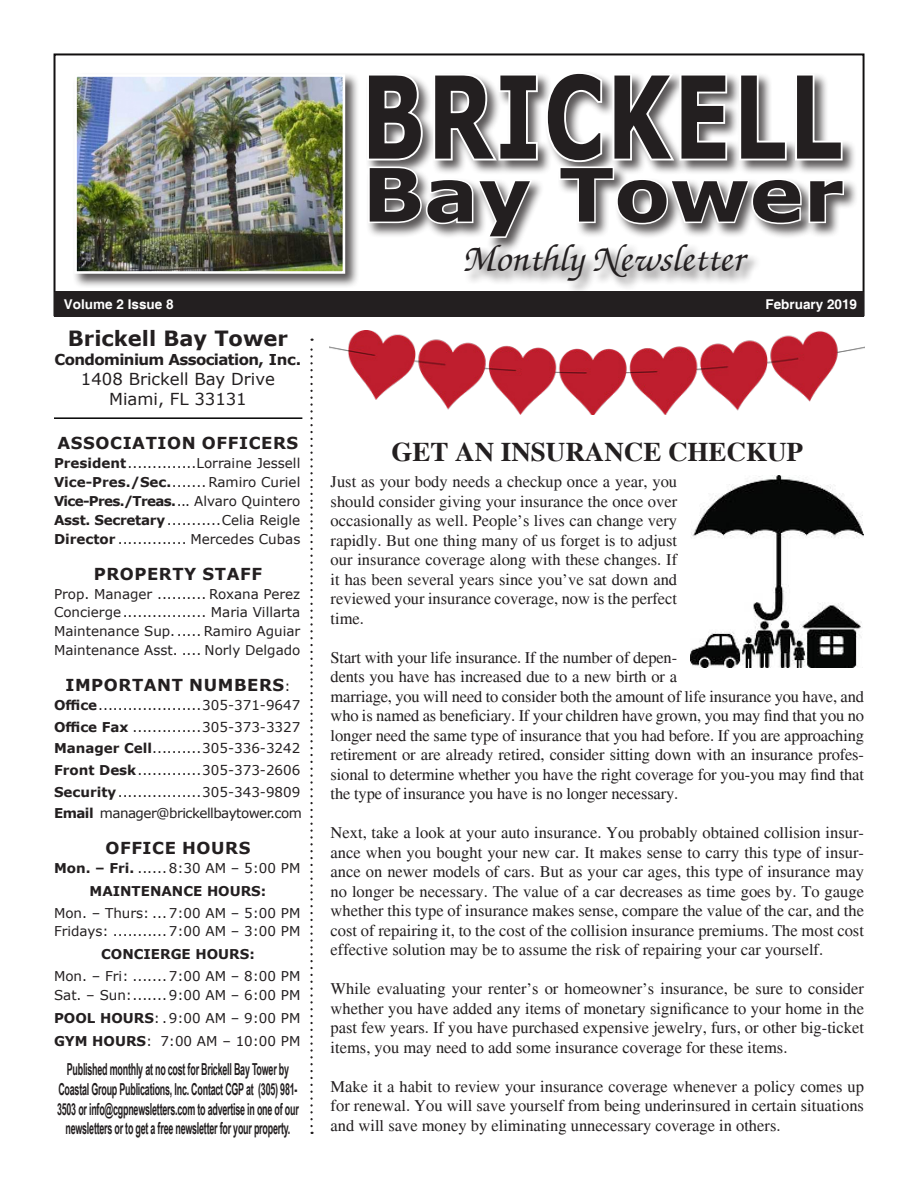
<style>
.page{position:relative;width:918px;height:1188px;background:#fff}
.page>*{position:absolute;margin:0;border:0;box-sizing:border-box;transform-origin:0 0}
.t1{font:700 114.3px "Verdana";letter-spacing:.035em;color:#231f20;scale:.73 1}
.t2{font:700 73.5px "Verdana";color:#231f20;scale:1.1 1}
.t3{font:italic 500 39px "Zapf Chancery";color:#231f20}
.t4{font:700 27px "Times";color:#231f20}
.t5{font:700 21px "Verdana";color:#231f20}
.t6{font:16.5px/19.5px "Times";letter-spacing:-.01em;color:#231f20;text-align:justify}
.t7{font:700 16.5px/19.8px "Arial Narrow";letter-spacing:-.02em;color:#231f20;text-align:center;scale:.66 1}
.t8{font:700 16.5px "Verdana";letter-spacing:.035em;color:#231f20}
.t9{font:16.5px "Verdana";color:#231f20}
.t10{font:700 15px "Verdana";letter-spacing:-.04em;color:#231f20}
.t11{font:13.5px "Verdana";color:#231f20}
.t12{font:700 13.5px "Verdana";letter-spacing:-.05em;color:#231f20}
.t13{font:13.5px "Verdana";letter-spacing:-.04em;color:#231f20}
.t14{font:700 13.5px "Verdana";color:#231f20}
.t15{font:700 13.5px "Helvetica";color:#fff}
.s1{font-weight:700}
.s2{font-weight:400}
.s3{font-weight:400;font-size:13.5px}
</style>
<div class="page">
<div style="left:54px;top:291px;width:809px;height:25px;background:#231f20"></div>
<div style="left:365px;top:70px;width:492px;height:106px;background:#231f20;opacity:.75"></div>
<div style="left:73px;top:72px;width:287px;height:216px;background:#231f20;opacity:.75"></div>
<img style="left:78px;top:78px;width:263px;height:192px">
<div style="left:74px;top:74px;width:271px;height:200px;border:3px solid #fff"></div>
<div style="left:366px;top:165px;width:493px;height:87px;background:#231f20;opacity:.75"></div>
<svg style="left:365px;top:70px;width:481px;height:169px"></svg>
<div style="left:464px;top:243px;width:298px;height:52px;background:#231f20;opacity:.75"></div>
<div style="left:55px;top:292px;width:809px;height:24px;background:#231f20"></div>
<svg style="left:310px;top:339px;width:3px;height:787px"></svg>
<hr style="left:54px;top:417px;width:248px;height:2px;background:#000">
<img style="left:691px;top:475px;width:173px;height:193px">
<img style="left:330px;top:330px;width:534px;height:85px">
<p class="t1" style="left:361px;top:36px;width:661px">BRICKELL</p>
<p class="t2" style="left:362px;top:143px;width:439px">Bay Tower</p>
<p class="t3" style="left:462px;top:235px;width:283px">Monthly Newsletter</p>
<p class="t15" style="left:64px;top:296px;width:111px">Volume 2 Issue 8</p>
<p class="t15" style="left:766px;top:296px;width:93px">February 2019</p>
<p class="t5" style="left:68px;top:323px;width:222px">Brickell Bay Tower</p>
<p class="t10" style="left:55px;top:349px;width:248px">Condominium Association, Inc.</p>
<p class="t9" style="left:81px;top:368px;width:195px">1408 Brickell Bay Drive</p>
<p class="t9" style="left:109px;top:388px;width:139px">Miami, FL 33131</p>
<p class="t8" style="left:58px;top:431px;width:242px">ASSOCIATION OFFICERS</p>
<p class="t11" style="left:54px;top:454px;width:248px"><span class="s1">President</span>..............Lorraine Jessell</p>
<p class="t11" style="left:54px;top:473px;width:248px"><span class="s1">Vice-Pres./Sec.</span>....... Ramiro Curiel</p>
<p class="t12" style="left:54px;top:491px;width:248px">Vice-Pres./Treas.<span class="s2">... Alvaro Quintero</span></p>
<p class="t11" style="left:54px;top:511px;width:248px"><span class="s1">Asst. Secretary</span>...........Celia Reigle</p>
<p class="t11" style="left:54px;top:529px;width:248px"><span class="s1">Director</span> .............. Mercedes Cubas</p>
<p class="t8" style="left:94px;top:562px;width:170px">PROPERTY STAFF</p>
<p class="t11" style="left:54px;top:584px;width:248px">Prop. Manager .......... Roxana Perez</p>
<p class="t11" style="left:54px;top:603px;width:248px">Concierge................. Maria Villarta</p>
<p class="t11" style="left:54px;top:622px;width:248px">Maintenance Sup...... Ramiro Aguiar</p>
<p class="t11" style="left:54px;top:641px;width:248px">Maintenance Asst. .... Norly Delgado</p>
<p class="t8" style="left:66px;top:674px;width:227px">IMPORTANT NUMBERS<span class="s3">:</span></p>
<p class="t11" style="left:54px;top:696px;width:248px"><span class="s1">Office</span>.....................305-371-9647</p>
<p class="t11" style="left:54px;top:718px;width:248px"><span class="s1">Office Fax</span> ..............305-373-3327</p>
<p class="t11" style="left:54px;top:739px;width:248px"><span class="s1">Manager Cell</span>..........305-336-3242</p>
<p class="t11" style="left:54px;top:761px;width:248px"><span class="s1">Front Desk</span>.............305-373-2606</p>
<p class="t11" style="left:54px;top:782px;width:248px"><span class="s1">Security</span>.................305-343-9809</p>
<p class="t13" style="left:54px;top:804px;width:249px"><span class="s1">Email</span> manager@brickellbaytower.com</p>
<p class="t8" style="left:105px;top:836px;width:146px">OFFICE HOURS</p>
<p class="t11" style="left:54px;top:859px;width:248px"><span class="s1">Mon. – Fri.</span> ......8:30 AM – 5:00 PM</p>
<p class="t14" style="left:90px;top:882px;width:178px">MAINTENANCE HOURS:</p>
<p class="t11" style="left:54px;top:903px;width:248px">Mon. – Thurs: ...7:00 AM – 5:00 PM</p>
<p class="t11" style="left:54px;top:922px;width:248px">Fridays: ...........7:00 AM – 3:00 PM</p>
<p class="t14" style="left:101px;top:945px;width:155px">CONCIERGE HOURS:</p>
<p class="t11" style="left:54px;top:967px;width:248px">Mon. – Fri: .......7:00 AM – 8:00 PM</p>
<p class="t11" style="left:54px;top:986px;width:248px">Sat. – Sun:.......9:00 AM – 6:00 PM</p>
<p class="t11" style="left:54px;top:1009px;width:248px"><span class="s1">POOL HOURS</span>: .9:00 AM – 9:00 PM</p>
<p class="t11" style="left:54px;top:1032px;width:248px"><span class="s1">GYM HOURS</span>: 7:00 AM – 10:00 PM</p>
<p class="t7" style="left:57px;top:1059px;width:368px">Published monthly at no cost for Brickell Bay Tower by Coastal Group Publications, Inc. Contact CGP at (305) 981- 3503 or info@cgpnewsletters.com to advertise in one of our newsletters or to get a free newsletter for your property.</p>
<p class="t4" style="left:391px;top:436px;width:413px">GET AN INSURANCE CHECKUP</p>
<p class="t6" style="left:331px;top:472px;width:348px">Just as your body needs a checkup once a year, you should consider giving your insurance the once over occasionally as well. People’s lives can change very rapidly. But one thing many of us forget is to adjust our insurance coverage along with these changes. If it has been several years since you’ve sat down and reviewed your insurance coverage, now is the perfect time.</p>
<p class="t6" style="left:331px;top:648px;width:535px;text-align:left">Start with your life insurance. If the number of depen-<br>dents you have has increased due to a new birth or a<br>marriage, you will need to consider both the amount of life insurance you have, and who is named as beneficiary. If your children have grown, you may find that you no longer need the same type of insurance that you had before. If you are approaching retirement or are already retired, consider sitting down with an insurance profes&shy;sional to determine whether you have the right coverage for you-you may find that the type of insurance you have is no longer necessary.</p>
<p class="t6" style="left:331px;top:823px;width:535px">Next, take a look at your auto insurance. You probably obtained collision insur&shy;ance when you bought your new car. It makes sense to carry this type of insur&shy;ance on newer models of cars. But as your car ages, this type of insurance may no longer be necessary. The value of a car decreases as time goes by. To gauge whether this type of insurance makes sense, compare the value of the car, and the cost of repairing it, to the cost of the collision insurance premiums. The most cost effective solution may be to assume the risk of repairing your car yourself.</p>
<p class="t6" style="left:331px;top:979px;width:535px">While evaluating your renter’s or homeowner’s insurance, be sure to consider whether you have added any items of monetary significance to your home in the past few years. If you have purchased expensive jewelry, furs, or other big-ticket items, you may need to add some insurance coverage for these items.</p>
<p class="t6" style="left:331px;top:1077px;width:535px">Make it a habit to review your insurance coverage whenever a policy comes up for renewal. You will save yourself from being underinsured in certain situations and will save money by eliminating unnecessary coverage in others.</p>
</div>
